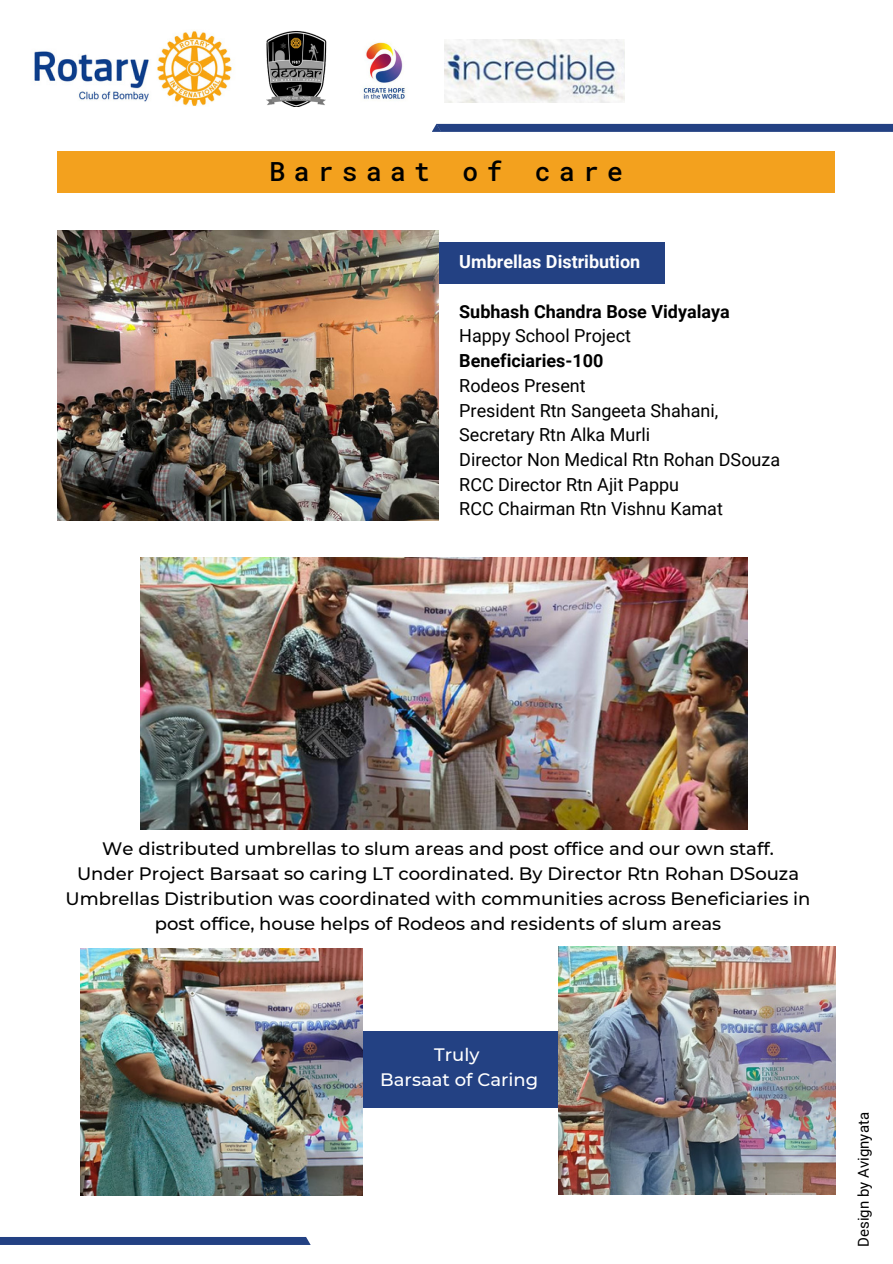
<style>
.page{position:relative;width:893px;height:1264px;background:#fff}
.page>*{position:absolute;margin:0;border:0;box-sizing:border-box;transform-origin:0 0}
.t1{font:500 26.4px "Roboto Mono";letter-spacing:.315em;color:#000}
.t2{font:500 18px/24.8px "Montserrat";color:#000;text-align:center}
.t3{font:18px "Roboto";color:#000}
.t4{font:700 18px "Roboto";color:#000}
.t5{font:700 18px "Roboto";color:#fefefe}
.t6{font:500 18px "Montserrat";color:#fff}
.t7{font:15px "Roboto";color:#000}
</style>
<div class="page">
<div style="left:57px;top:151px;width:778px;height:42px;background:#f3a11e"></div>
<img style="left:34px;top:30px;width:198px;height:76px">
<img style="left:266px;top:31px;width:61px;height:76px">
<div style="left:167px;top:1031px;width:584px;height:76px;background:#234183"></div>
<img style="left:558px;top:946px;width:277px;height:248px">
<img style="left:81px;top:948px;width:282px;height:247px">
<div style="left:81px;top:242px;width:583px;height:42px;background:#234183"></div>
<img style="left:57px;top:230px;width:381px;height:290px">
<svg style="left:432px;top:124px;width:460px;height:8px;background:#264485"></svg>
<div style="left:0;top:1236px;width:311px;height:8px;background:#234183"></div>
<img style="left:363px;top:42px;width:43px;height:59px">
<img style="left:444px;top:40px;width:180px;height:63px">
<img style="left:141px;top:557px;width:606px;height:272px">
<p class="t1" style="left:269px;top:153px;width:355px">Barsaat of care</p>
<p class="t5" style="left:459px;top:251px;width:182px">Umbrellas Distribution</p>
<p class="t4" style="left:459px;top:301px;width:272px">Subhash Chandra Bose Vidyalaya</p>
<p class="t3" style="left:459px;top:325px;width:173px">Happy School Project</p>
<p class="t4" style="left:459px;top:350px;width:146px">Beneficiaries-100</p>
<p class="t3" style="left:459px;top:375px;width:128px">Rodeos Present</p>
<p class="t3" style="left:459px;top:400px;width:260px">President Rtn Sangeeta Shahani,</p>
<p class="t3" style="left:459px;top:424px;width:192px">Secretary Rtn Alka Murli</p>
<p class="t3" style="left:459px;top:449px;width:322px">Director Non Medical Rtn Rohan DSouza</p>
<p class="t3" style="left:459px;top:474px;width:221px">RCC Director Rtn Ajit Pappu</p>
<p class="t3" style="left:459px;top:499px;width:265px">RCC Chairman Rtn Vishnu Kamat</p>
<p class="t2" style="left:102px;top:836px;width:673px">We distributed umbrellas to slum areas and post office and our own staff.</p>
<p class="t2" style="left:77px;top:861px;width:723px">Under Project Barsaat so caring LT coordinated. By Director Rtn Rohan DSouza</p>
<p class="t2" style="left:66px;top:886px;width:746px">Umbrellas Distribution was coordinated with communities across Beneficiaries in post office, house helps of Rodeos and residents of slum areas</p>
<p class="t6" style="left:434px;top:1043px;width:47px">Truly</p>
<p class="t6" style="left:380px;top:1068px;width:159px">Barsaat of Caring</p>
<p class="t7" style="left:854px;top:1246px;width:136px;rotate:-90deg">Design by Avignyata</p>
</div>
